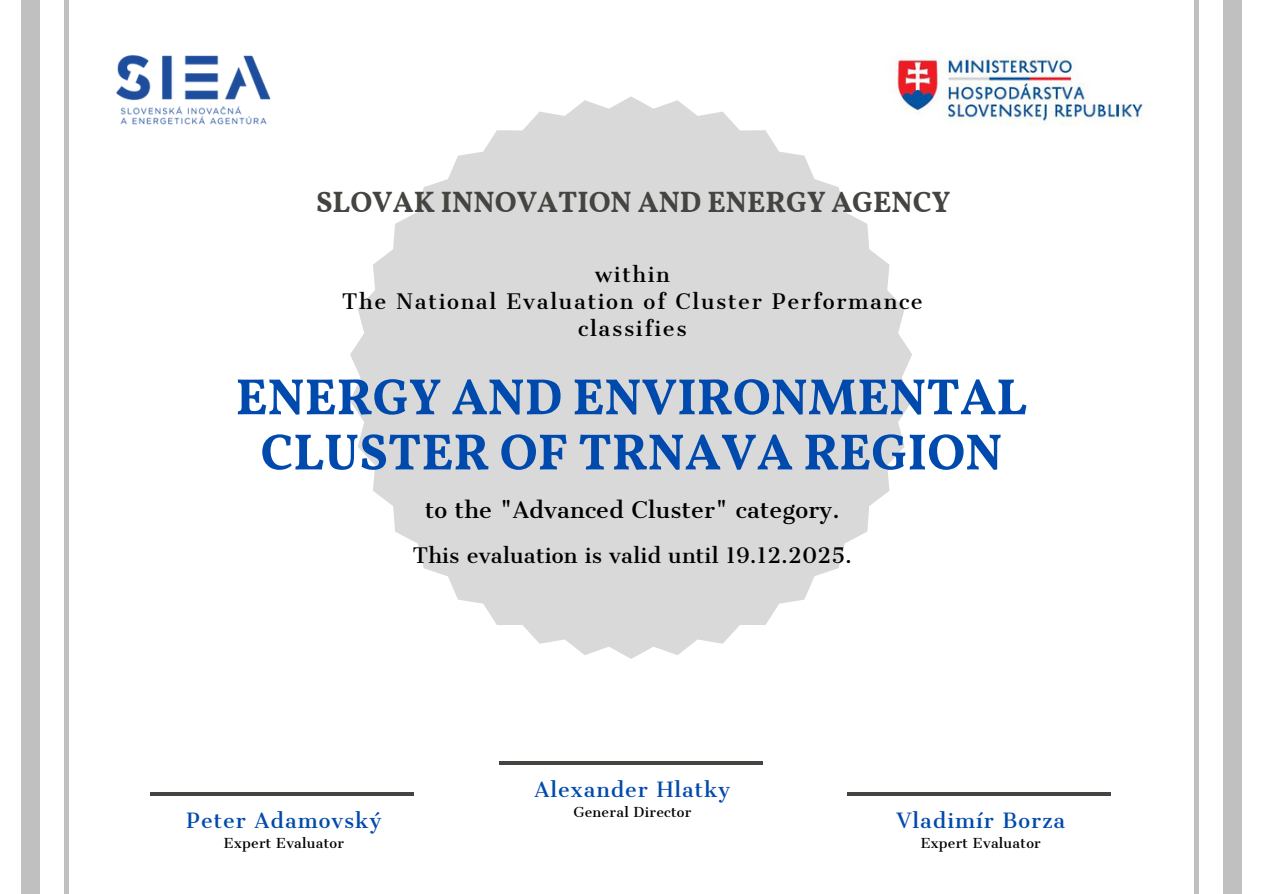
<style>
.page{position:relative;width:1263px;height:894px;background:#fff}
.page>*{position:absolute;margin:0;border:0;box-sizing:border-box;transform-origin:0 0}
.t1{font:700 51.15px/55.2px "Vollkorn";color:#004aad;text-align:center}
.t2{font:700 29.4px "Vollkorn";color:#444440}
.t3{font:21.9px "Cantata One";letter-spacing:.01em;color:#000}
.t4{font:20.4px "Cantata One";letter-spacing:.08em;color:#000}
.t5{font:20.4px "Cantata One";letter-spacing:.01em;color:#000}
.t6{font:20.1px "Cantata One";letter-spacing:.05em;color:#004aad}
.t7{font:13.2px "Cantata One";letter-spacing:.02em;color:#000}
</style>
<div class="page">
<div style="left:21px;top:0;width:19px;height:893px;background:#c0c0c0"></div>
<div style="left:64px;top:0;width:5px;height:893px;background:#c0c0c0"></div>
<div style="left:1194px;top:0;width:5px;height:893px;background:#c0c0c0"></div>
<div style="left:1223px;top:0;width:18px;height:893px;background:#c0c0c0"></div>
<svg style="left:350px;top:96px;width:562px;height:562px;fill:#d9d9d9"></svg>
<img style="left:116px;top:55px;width:155px;height:70px">
<img style="left:882px;top:56px;width:261px;height:102px">
<svg style="left:499px;top:761px;width:263px;height:3px"></svg>
<svg style="left:847px;top:792px;width:263px;height:3px"></svg>
<svg style="left:151px;top:792px;width:263px;height:3px"></svg>
<p class="t2" style="left:316px;top:184px;width:636px">SLOVAK INNOVATION AND ENERGY AGENCY</p>
<p class="t4" style="left:595px;top:261px;width:76px">within</p>
<p class="t4" style="left:342px;top:288px;width:582px">The National Evaluation of Cluster Performance</p>
<p class="t4" style="left:578px;top:315px;width:110px">classifies</p>
<p class="t1" style="left:236px;top:373px;width:793px">ENERGY AND ENVIRONMENTAL<br>CLUSTER OF TRNAVA REGION</p>
<p class="t3" style="left:425px;top:496px;width:416px">to the "Advanced Cluster" category.</p>
<p class="t5" style="left:413px;top:542px;width:441px">This evaluation is valid until 19.12.2025.</p>
<p class="t6" style="left:187px;top:807px;width:196px">Peter Adamovský</p>
<p class="t7" style="left:224px;top:834px;width:122px">Expert Evaluator</p>
<p class="t6" style="left:534px;top:776px;width:197px">Alexander Hlatky</p>
<p class="t7" style="left:573px;top:804px;width:119px">General Director</p>
<p class="t6" style="left:896px;top:807px;width:170px">Vladimír Borza</p>
<p class="t7" style="left:921px;top:834px;width:122px">Expert Evaluator</p>
</div>
